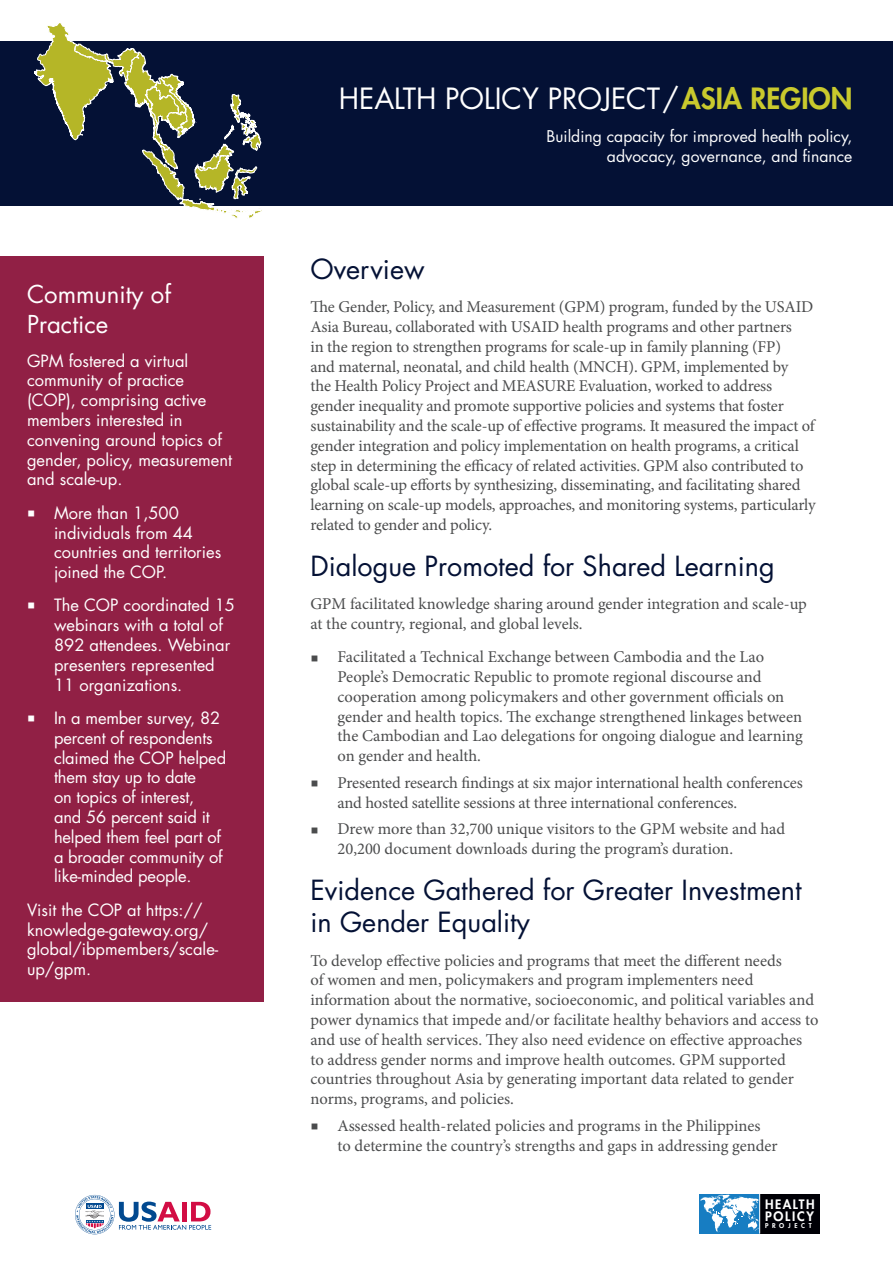
<style>
.page{position:relative;width:893px;height:1263px;background:#fff}
.page>*{position:absolute;margin:0;border:0;box-sizing:border-box;transform-origin:0 0}
.t1{font:28.5px "Futura Std";color:#fff}
.Heading_1{font:27px/32.4px "Futura Std";color:#041135}
.Call-Out_Box_Heading{font:24px/30px "Futura Std";color:#fff}
.Body{font:16.5px/19.8px "Minion Pro";letter-spacing:-.01em;color:#4b4c4d}
.Callout_Text{font:16.5px/19.8px "Futura Std";color:#fff}
.body_before_bullet{font:16.5px/19.8px "Minion Pro";color:#4b4c4d}
.Heading_1-2{font:16.5px/19.8px "Minion Pro";color:#4b4c4d}
.t2{font:15.75px/19.5px "Futura Std";color:#fff;text-align:right}
.t3{font:800 12.75px/11.9px "Futura Std";letter-spacing:.125em;color:#fff}
.t4{font:800 6.45px "Futura Std";letter-spacing:.565em;color:#fff}
.s1{font-weight:800;color:#c9c92d}
</style>
<div class="page">
<svg style="left:75px;top:1195px;width:136px;height:39px"></svg>
<div style="left:760px;top:1194px;width:60px;height:39px;background:#000006"></div>
<div style="left:700px;top:1194px;width:60px;height:39px;background:#177dc2"></div>
<svg style="left:700px;top:1195px;width:59px;height:37px"></svg>
<hr style="left:759px;top:1194px;width:1px;height:39px;background:#fff">
<div style="left:0;top:42px;width:893px;height:164px;background:#041135"></div>
<div style="left:0;top:256px;width:263px;height:746px;background:#912045"></div>
<svg style="left:34px;top:23px;width:229px;height:195px"></svg>
<p class="Call-Out_Box_Heading" style="left:27px;top:280px;width:145px">Community of<br>Practice</p>
<p class="Callout_Text" style="left:27px;top:351px;width:207px">GPM fostered a virtual community of practice (COP), comprising active members interested in convening around topics of gender, policy, measurement and scale-up.</p>
<p class="Callout_Text" style="left:54px;top:503px;width:169px">More than 1,500 individuals from 44 countries and territories joined the COP.</p>
<p class="Callout_Text" style="left:54px;top:596px;width:183px">The COP coordinated 15 webinars with a total of<br>892 attendees. Webinar presenters represented<br>11 organizations.</p>
<p class="Callout_Text" style="left:54px;top:708px;width:174px">In a member survey, 82 percent of respondents claimed the COP helped them stay up to date<br>on topics of interest,<br>and 56 percent said it helped them feel part of a broader community of like-minded people.</p>
<p class="Callout_Text" style="left:27px;top:900px;width:193px">Visit the COP at https:// knowledge-gateway.org/ global/ibpmembers/scale&shy;up/gpm.</p>
<p class="t1" style="left:339px;top:80px;width:515px">HEALTH POLICY PROJECT/<span class="s1">ASIA REGION</span></p>
<p class="t2" style="left:547px;top:127px;width:307px">Building capacity for improved health policy, advocacy, governance, and finance</p>
<p class="Heading_1" style="left:310px;top:253px;width:116px">Overview</p>
<p class="Body" style="left:310px;top:297px;width:507px">The Gender, Policy, and Measurement (GPM) program, funded by the USAID Asia Bureau, collaborated with USAID health programs and other partners<br>in the region to strengthen programs for scale-up in family planning (FP)<br>and maternal, neonatal, and child health (MNCH). GPM, implemented by<br>the Health Policy Project and MEASURE Evaluation, worked to address gender inequality and promote supportive policies and systems that foster sustainability and the scale-up of effective programs. It measured the impact of gender integration and policy implementation on health programs, a critical step in determining the efficacy of related activities. GPM also contributed to global scale-up efforts by synthesizing, disseminating, and facilitating shared learning on scale-up models, approaches, and monitoring systems, particularly related to gender and policy.</p>
<p class="Heading_1" style="left:310px;top:550px;width:466px">Dialogue Promoted for Shared Learning</p>
<p class="Heading_1-2" style="left:310px;top:594px;width:498px">GPM facilitated knowledge sharing around gender integration and scale-up at the country, regional, and global levels.</p>
<p class="Body" style="left:338px;top:647px;width:467px">Facilitated a Technical Exchange between Cambodia and the Lao People’s Democratic Republic to promote regional discourse and cooperation among policymakers and other government officials on gender and health topics. The exchange strengthened linkages between the Cambodian and Lao delegations for ongoing dialogue and learning on gender and health.</p>
<p class="Body" style="left:338px;top:773px;width:467px">Presented research findings at six major international health conferences and hosted satellite sessions at three international conferences.</p>
<p class="Body" style="left:338px;top:819px;width:449px">Drew more than 32,700 unique visitors to the GPM website and had<br>20,200 document downloads during the program’s duration.</p>
<p class="Heading_1" style="left:310px;top:874px;width:492px">Evidence Gathered for Greater Investment in Gender Equality</p>
<p class="body_before_bullet" style="left:310px;top:950px;width:509px">To develop effective policies and programs that meet the different needs<br>of women and men, policymakers and program implementers need information about the normative, socioeconomic, and political variables and power dynamics that impede and/or facilitate healthy behaviors and access to and use of health services. They also need evidence on effective approaches to address gender norms and improve health outcomes. GPM supported countries throughout Asia by generating important data related to gender norms, programs, and policies.</p>
<p class="Body" style="left:338px;top:1116px;width:441px">Assessed health-related policies and programs in the Philippines to determine the country’s strengths and gaps in addressing gender</p>
<p class="t3" style="left:765px;top:1198px;width:51px">HEALTH<br>POLICY</p>
<p class="t4" style="left:765px;top:1222px;width:48px">PROJECT</p>
</div>
